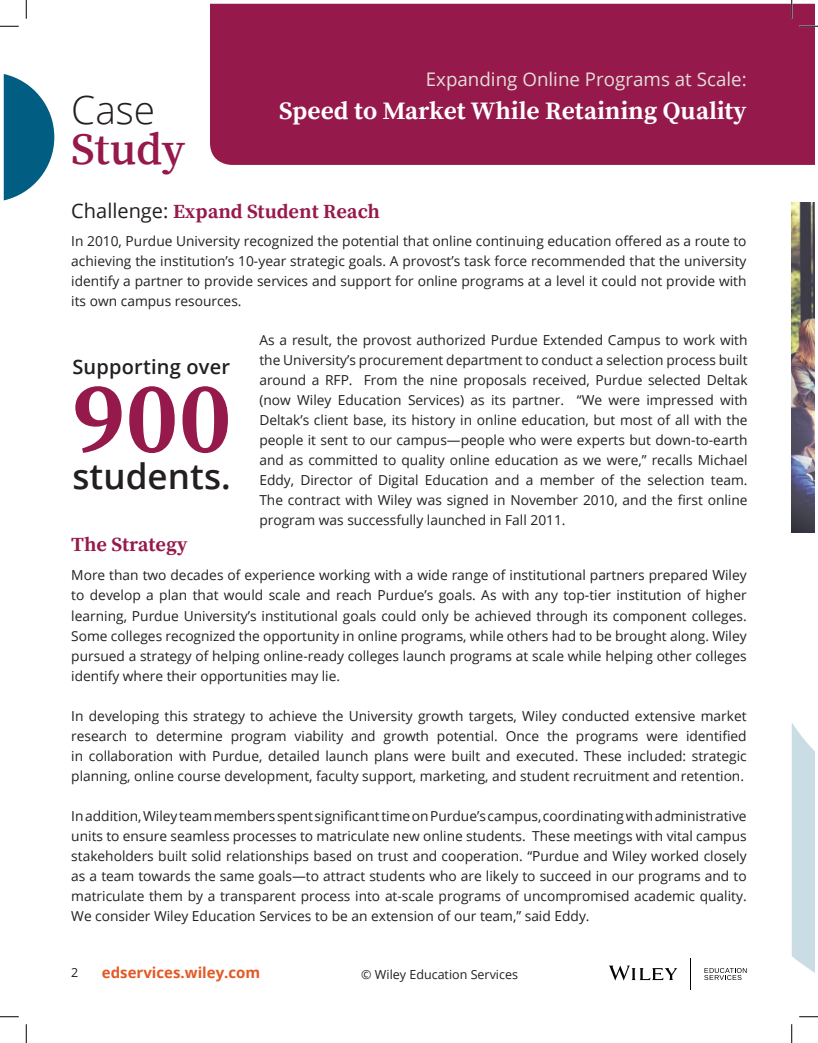
<style>
.page{position:relative;width:818px;height:1043px;background:#fff}
.page>*{position:absolute;margin:0;border:0;box-sizing:border-box;transform-origin:0 0}
.t1{font:700 100px "Source Serif Pro";color:#96194c}
.t2{font:600 45px "Source Serif Pro";letter-spacing:-.005em;color:#96194c}
.t3{font:300 38.75px "Open Sans";color:#231f20}
.t4{font:600 35px "Open Sans";letter-spacing:.005em;color:#231f20}
.t5{font:700 25px "Source Serif Pro";color:#fff}
.t6{font:700 20px "Source Serif Pro";color:#96194c}
.t7{font:600 20px "Open Sans";letter-spacing:.01em;color:#231f20}
.t8{font:18.75px "Open Sans";color:#e3dfd8}
.t9{font:700 15px "Open Sans";color:#e35924}
.t10{font:13.75px/20px "Open Sans";color:#231f20;text-align:justify}
.t11{font:12.5px "Open Sans";color:#231f20}
.s1{font-family:"Open Sans";font-weight:400;color:#231f20}
</style>
<div class="page">
<div style="left:210px;top:4px;width:604px;height:161px;background:#96194c"></div>
<svg style="left:4px;top:74px;width:50px;height:126px"></svg>
<svg style="left:704px;top:968px;width:42px;height:12px"></svg>
<svg style="left:609px;top:965px;width:68px;height:15px"></svg>
<hr style="left:690px;top:958px;width:1px;height:31px;background:#050504">
<img style="left:791px;top:202px;width:23px;height:330px">
<svg style="left:0;top:25px;width:19px;height:2px"></svg>
<svg style="left:799px;top:25px;width:19px;height:2px"></svg>
<svg style="left:0;top:1016px;width:19px;height:1px"></svg>
<svg style="left:25px;top:0;width:2px;height:19px"></svg>
<svg style="left:25px;top:1024px;width:2px;height:18px"></svg>
<svg style="left:790px;top:0;width:2px;height:19px"></svg>
<svg style="left:791px;top:723px;width:27px;height:319px"></svg>
<h3 class="t3" style="left:71px;top:88px;width:85px">Case</h3>
<h2 class="t2" style="left:71px;top:131px;width:116px">Study</h2>
<h3 class="t8" style="left:426px;top:71px;width:322px">Expanding Online Programs at Scale:</h3>
<h3 class="t5" style="left:279px;top:101px;width:469px">Speed to Market While Retaining Quality</h3>
<h3 class="t6" style="left:71px;top:203px;width:310px"><span class="s1">Challenge:</span> Expand Student Reach</h3>
<p class="t10" style="left:71px;top:231px;width:676px">In 2010, Purdue University recognized the potential that online continuing education offered as a route to achieving the institution’s 10-year strategic goals. A provost’s task force recommended that the university identify a partner to provide services and support for online programs at a level it could not provide with its own campus resources.</p>
<h3 class="t7" style="left:72px;top:359px;width:159px">Supporting over</h3>
<h1 class="t1" style="left:72px;top:377px;width:161px">900</h1>
<h3 class="t4" style="left:72px;top:462px;width:160px">students.</h3>
<p class="t10" style="left:259px;top:331px;width:489px">As a result, the provost authorized Purdue Extended Campus to work with the University’s procurement department to conduct a selection process built around a RFP. From the nine proposals received, Purdue selected Deltak (now Wiley Education Services) as its partner. “We were impressed with Deltak’s client base, its history in online education, but most of all with the people it sent to our campus—people who were experts but down-to-earth and as committed to quality online education as we were,” recalls Michael Eddy, Director of Digital Education and a member of the selection team.<br>The contract with Wiley was signed in November 2010, and the first online program was successfully launched in Fall 2011.</p>
<h3 class="t6" style="left:71px;top:536px;width:118px">The Strategy</h3>
<p class="t10" style="left:71px;top:567px;width:677px">More than two decades of experience working with a wide range of institutional partners prepared Wiley to develop a plan that would scale and reach Purdue’s goals. As with any top-tier institution of higher learning, Purdue University’s institutional goals could only be achieved through its component colleges.<br>Some colleges recognized the opportunity in online programs, while others had to be brought along. Wiley pursued a strategy of helping online-ready colleges launch programs at scale while helping other colleges identify where their opportunities may lie.</p>
<p class="t10" style="left:71px;top:707px;width:677px">In developing this strategy to achieve the University growth targets, Wiley conducted extensive market research to determine program viability and growth potential. Once the programs were identified in collaboration with Purdue, detailed launch plans were built and executed. These included: strategic planning, online course development, faculty support, marketing, and student recruitment and retention.</p>
<p class="t10" style="left:71px;top:805px;width:677px">In addition, Wiley team members spent significant time on Purdue’s campus, coordinating with administrative units to ensure seamless processes to matriculate new online students. These meetings with vital campus stakeholders built solid relationships based on trust and cooperation. “Purdue and Wiley worked closely as a team towards the same goals—to attract students who are likely to succeed in our programs and to matriculate them by a transparent process into at-scale programs of uncompromised academic quality.<br>We consider Wiley Education Services to be an extension of our team,” said Eddy.</p>
<p class="t11" style="left:71px;top:967px;width:9px">2</p>
<p class="t9" style="left:102px;top:966px;width:160px">edservices.wiley.com</p>
<p class="t11" style="left:361px;top:969px;width:158px">© Wiley Education Services</p>
</div>
